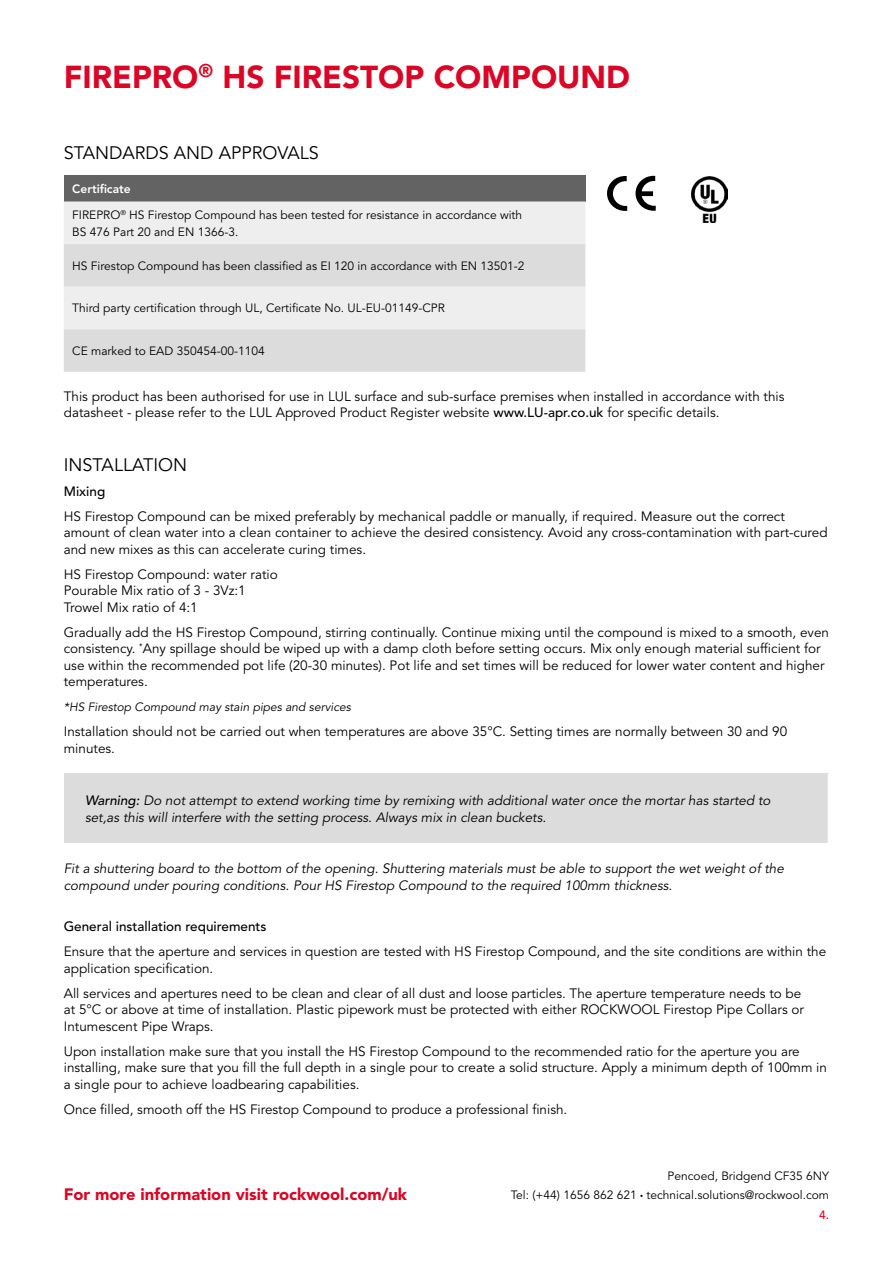
<style>
.page{position:relative;width:893px;height:1263px;background:#fff}
.page>*{position:absolute;margin:0;border:0;box-sizing:border-box;transform-origin:0 0}
.t1{font:900 31.5px "Avenir LT Std";color:#db0626}
.t2{font:18px "Avenir LT Std";color:#000}
.t3{font:900 16.5px "Avenir LT Std";color:#db0626}
.t4{font:13.5px/16.5px "Avenir LT Std";color:#000}
.t5{font:italic 13.5px/16.5px "Avenir LT Std";color:#000}
.t6{font:500 13.5px "Avenir LT Std";color:#000}
.t7{font:12px/19.2px "Avenir LT Std";color:#000;text-align:right}
.t8{font:italic 12px "Avenir LT Std";color:#000}
.s1{font-weight:800;color:#fff}
.s2{font-weight:500}
.s3{font-size:6px}
.s4{font-weight:500;color:#db0626}
</style>
<div class="page">
<div style="left:64px;top:774px;width:764px;height:69px;background:#dddcdc"></div>
<div style="left:64px;top:175px;width:521px;height:26px;background:#646363"></div>
<div style="left:64px;top:201px;width:521px;height:43px;background:#eee"></div>
<svg style="left:64px;top:244px;width:521px;height:128px;background:#e2e2e2"></svg>
<img style="left:692px;top:176px;width:35px;height:47px">
<svg style="left:607px;top:176px;width:20px;height:35px"></svg>
<svg style="left:635px;top:176px;width:21px;height:35px"></svg>
<h1 class="t1" style="left:64px;top:58px;width:568px">FIREPRO<sup>®</sup> HS FIRESTOP COMPOUND</h1>
<h2 class="t2" style="left:64px;top:142px;width:256px">STANDARDS AND APPROVALS</h2>
<p class="t7" style="left:72px;top:176px;width:451px;line-height:26.1px;text-align:left"><span class="s1">Certificate<br></span>FIREPRO<sup>®</sup> HS Firestop Compound has been tested for resistance in accordance with</p>
<p class="t7" style="left:72px;top:222px;width:168px">BS 476 Part 20 and EN 1366-3.</p>
<p class="t7" style="left:72px;top:256px;width:454px">HS Firestop Compound has been classified as EI 120 in accordance with EN 13501-2</p>
<p class="t7" style="left:72px;top:299px;width:374px">Third party certification through UL, Certificate No. UL-EU-01149-CPR</p>
<p class="t7" style="left:72px;top:342px;width:194px">CE marked to EAD 350454-00-1104</p>
<p class="t4" style="left:64px;top:388px;width:722px">This product has been authorised for use in LUL surface and sub-surface premises when installed in accordance with this datasheet - please refer to the LUL Approved Product Register website <span class="s2">www.LU-apr.co.uk</span> for specific details.</p>
<h2 class="t2" style="left:64px;top:454px;width:125px">INSTALLATION</h2>
<p class="t6" style="left:64px;top:483px;width:43px">Mixing</p>
<p class="t4" style="left:64px;top:508px;width:765px">HS Firestop Compound can be mixed preferably by mechanical paddle or manually, if required. Measure out the correct amount of clean water into a clean container to achieve the desired consistency. Avoid any cross-contamination with part-cured and new mixes as this can accelerate curing times.</p>
<p class="t4" style="left:64px;top:566px;width:215px">HS Firestop Compound: water ratio<br>Pourable Mix ratio of 3 - 3Vz:1<br>Trowel Mix ratio of 4:1</p>
<p class="t4" style="left:64px;top:624px;width:767px">Gradually add the HS Firestop Compound, stirring continually. Continue mixing until the compound is mixed to a smooth, even consistency. <sup>*</sup>Any spillage should be wiped up with a damp cloth before setting occurs. Mix only enough material sufficient for use within the recommended pot life (20-30 minutes). Pot life and set times will be reduced for lower water content and higher temperatures.</p>
<p class="t8" style="left:64px;top:700px;width:289px">*HS Firestop Compound may stain pipes and services</p>
<p class="t4" style="left:64px;top:724px;width:725px">Installation should not be carried out when temperatures are above 35°C. Setting times are normally between 30 and 90 minutes.</p>
<p class="t5" style="left:85px;top:792px;width:687px"><span class="s2">Warning:</span> Do not attempt to extend working time by remixing with additional water once the mortar has started to set,as this will interfere with the setting process. Always mix in clean buckets.</p>
<p class="t5" style="left:64px;top:860px;width:722px">Fit a shuttering board to the bottom of the opening. Shuttering materials must be able to support the wet weight of the compound under pouring conditions. Pour HS Firestop Compound to the required 100mm thickness.</p>
<p class="t6" style="left:64px;top:918px;width:204px">General installation requirements</p>
<p class="t4" style="left:64px;top:943px;width:764px">Ensure that the aperture and services in question are tested with HS Firestop Compound, and the site conditions are within the application specification.</p>
<p class="t4" style="left:64px;top:985px;width:742px">All services and apertures need to be clean and clear of all dust and loose particles. The aperture temperature needs to be at 5°C or above at time of installation. Plastic pipework must be protected with either ROCKWOOL Firestop Pipe Collars or<br>Intumescent Pipe Wraps.</p>
<p class="t4" style="left:64px;top:1043px;width:765px">Upon installation make sure that you install the HS Firestop Compound to the recommended ratio for the aperture you are installing, make sure that you fill the full depth in a single pour to create a solid structure. Apply a minimum depth of 100mm in a single pour to achieve loadbearing capabilities.</p>
<p class="t4" style="left:64px;top:1101px;width:505px">Once filled, smooth off the HS Firestop Compound to produce a professional finish.</p>
<p class="t3" style="left:64px;top:1184px;width:345px">For more information visit rockwool.com/uk</p>
<p class="t7" style="left:511px;top:1167px;width:320px">Pencoed, Bridgend CF35 6NY<br>Tel: (+44) 1656 862 621 <span class="s3">•</span> technical.solutions@rockwool.com<br><span class="s4">4.</span></p>
</div>
